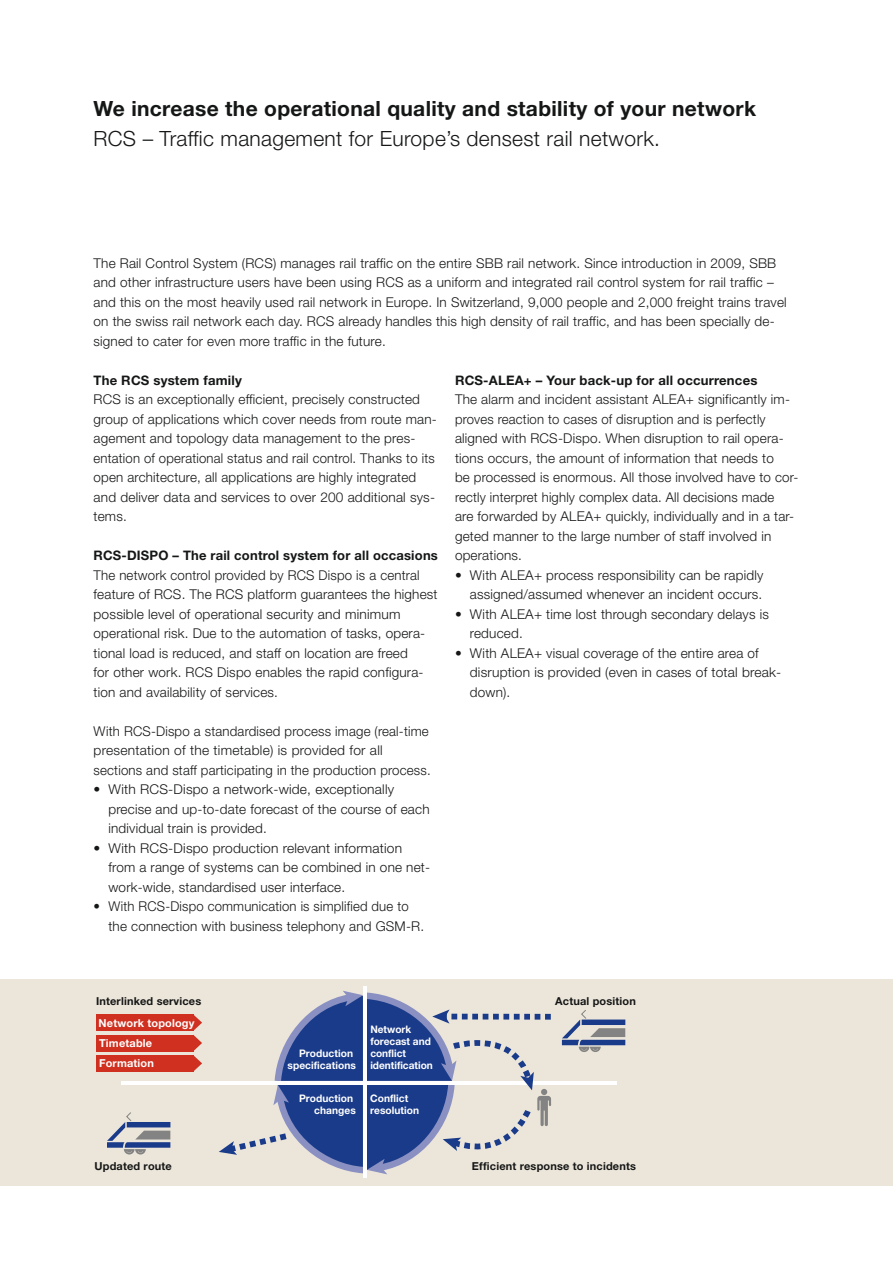
<style>
.page{position:relative;width:893px;height:1263px;background:#fff}
.page>*{position:absolute;margin:0;border:0;box-sizing:border-box;transform-origin:0 0}
.t1{font:700 21px "Helvetica Neue LT";letter-spacing:.015em;color:#151616}
.t2{font:300 21px "Helvetica Neue LT";letter-spacing:.015em;color:#151616}
.t3{font:300 13.5px/19.5px "Helvetica Neue LT";letter-spacing:.015em;color:#151616}
.t4{font:700 13.2px "Helvetica Neue LT";letter-spacing:.015em;color:#151616}
.t5{font:700 10.95px "Helvetica Neue LT";letter-spacing:.015em;color:#151616}
.t6{font:700 10.95px/20.4px "Helvetica Neue LT";letter-spacing:.015em;color:#fff}
.t7{font:700 10.35px/12.1px "Helvetica Neue LT";letter-spacing:.005em;color:#fff;text-align:right}
</style>
<div class="page">
<div style="left:0;top:979px;width:893px;height:206px;background:#ece6da"></div>
<div style="left:96px;top:1014px;width:98px;height:17px;background:#d03020"></div>
<div style="left:96px;top:1035px;width:98px;height:16px;background:#d03020"></div>
<div style="left:96px;top:1055px;width:98px;height:16px;background:#d03020"></div>
<svg style="left:193px;top:1015px;width:9px;height:56px"></svg>
<hr style="left:121px;top:1081px;width:495px;height:4px;background:#fff">
<hr style="left:363px;top:986px;width:4px;height:192px;background:#fff">
<svg style="left:219px;top:990px;width:332px;height:185px"></svg>
<svg style="left:107px;top:1112px;width:63px;height:42px"></svg>
<svg style="left:562px;top:1010px;width:63px;height:42px"></svg>
<h1 class="t1" style="left:94px;top:96px;width:664px">We increase the operational quality and stability of your network</h1>
<h1 class="t2" style="left:94px;top:125px;width:568px">RCS – Traffic management for Europe’s densest rail network.</h1>
<p class="t3" style="left:94px;top:253px;width:695px">The Rail Control System (RCS) manages rail traffic on the entire SBB rail network. Since introduction in 2009, SBB and other infrastructure users have been using RCS as a uniform and integrated rail control system for rail traffic – and this on the most heavily used rail network in Europe. In Switzerland, 9,000 people and 2,000 freight trains travel on the swiss rail network each day. RCS already handles this high density of rail traffic, and has been specially de&shy;signed to cater for even more traffic in the future.</p>
<p class="t4" style="left:94px;top:372px;width:150px">The RCS system family</p>
<p class="t3" style="left:94px;top:390px;width:345px">RCS is an exceptionally efficient, precisely constructed group of applications which cover needs from route man&shy;agement and topology data management to the pres&shy;entation of operational status and rail control. Thanks to its open architecture, all applications are highly integrated and deliver data and services to over 200 additional sys&shy;tems.</p>
<p class="t4" style="left:94px;top:548px;width:346px">RCS-DISPO – The rail control system for all occasions</p>
<p class="t3" style="left:94px;top:565px;width:346px">The network control provided by RCS Dispo is a central feature of RCS. The RCS platform guarantees the highest possible level of operational security and minimum operational risk. Due to the automation of tasks, opera&shy;tional load is reduced, and staff on location are freed<br>for other work. RCS Dispo enables the rapid configura&shy;tion and availability of services.</p>
<p class="t3" style="left:94px;top:721px;width:339px">With RCS-Dispo a standardised process image (real-time presentation of the timetable) is provided for all sections and staff participating in the production process.</p>
<p class="t3" style="left:108px;top:780px;width:323px;text-indent:-15px">• With RCS-Dispo a network-wide, exceptionally precise and up-to-date forecast of the course of each individual train is provided.</p>
<p class="t3" style="left:108px;top:838px;width:323px;text-indent:-15px">• With RCS-Dispo production relevant information from a range of systems can be combined in one net&shy;work-wide, standardised user interface.</p>
<p class="t3" style="left:108px;top:897px;width:317px;text-indent:-15px">• With RCS-Dispo communication is simplified due to the connection with business telephony and GSM-R.</p>
<p class="t4" style="left:455px;top:372px;width:304px">RCS-ALEA+ – Your back-up for all occurrences</p>
<p class="t3" style="left:455px;top:390px;width:345px">The alarm and incident assistant ALEA+ significantly im&shy;proves reaction to cases of disruption and is perfectly aligned with RCS-Dispo. When disruption to rail opera&shy;tions occurs, the amount of information that needs to<br>be processed is enormous. All those involved have to cor&shy;rectly interpret highly complex data. All decisions made<br>are forwarded by ALEA+ quickly, individually and in a tar&shy;geted manner to the large number of staff involved in operations.</p>
<p class="t3" style="left:455px;top:565px;width:310px;text-align:right">• With ALEA+ process responsibility can be rapidly assigned/assumed whenever an incident occurs.</p>
<p class="t3" style="left:470px;top:604px;width:300px;text-indent:-15px">• With ALEA+ time lost through secondary delays is reduced.</p>
<p class="t3" style="left:470px;top:643px;width:313px;text-indent:-15px">• With ALEA+ visual coverage of the entire area of disruption is provided (even in cases of total break&shy;down).</p>
<p class="t5" style="left:96px;top:994px;width:107px">Interlinked services</p>
<p class="t6" style="left:99px;top:1012px;width:97px">Network topology<br>Timetable<br>Formation</p>
<p class="t5" style="left:94px;top:1159px;width:79px">Updated route</p>
<p class="t7" style="left:370px;top:1023px;width:64px;text-align:left">Network forecast and conflict identification</p>
<p class="t7" style="left:288px;top:1047px;width:70px">Production specifications</p>
<p class="t7" style="left:299px;top:1092px;width:58px">Production changes</p>
<p class="t7" style="left:370px;top:1092px;width:51px;text-align:left">Conflict resolution</p>
<p class="t5" style="left:555px;top:994px;width:82px">Actual position</p>
<p class="t5" style="left:472px;top:1159px;width:165px">Efficient response to incidents</p>
</div>
